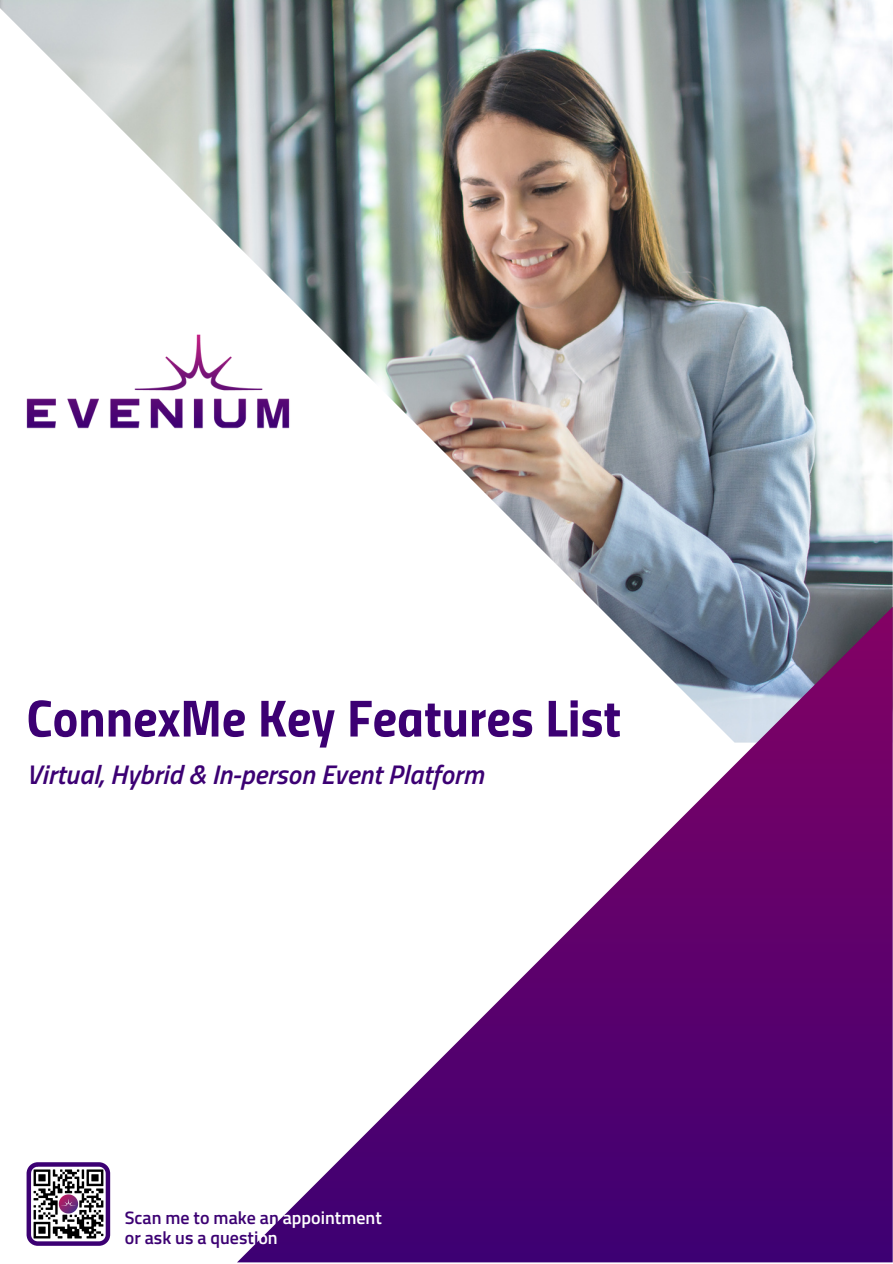
<style>
.page{position:relative;width:893px;height:1264px;background:#fff}
.page>*{position:absolute;margin:0;border:0;box-sizing:border-box;transform-origin:0 0}
.t1{font:52.5px "Titillium Bold Upright";color:#3c0073}
.t2{font:italic 600 27px "Titillium";color:#3c0073}
.t3{font:600 18px/19px "Titillium";color:#3c0073}
.s1{color:#fff}
</style>
<div class="page">
<img style="left:0;top:0;width:892px;height:606px">
<img style="left:27px;top:317px;width:296px;height:145px">
<svg style="left:237px;top:606px;width:655px;height:656px"></svg>
<svg style="left:27px;top:1162px;width:83px;height:83px"></svg>
<p class="t1" style="left:27px;top:697px;width:595px">ConnexMe Key Features List</p>
<p class="t2" style="left:27px;top:763px;width:458px">Virtual, Hybrid &amp; In-person Event Platform</p>
<p class="t3" style="left:125px;top:1210px;width:258px">Scan me to make an <span class="s1">appointment </span>or ask us a questi<span class="s1">on</span></p>
</div>
